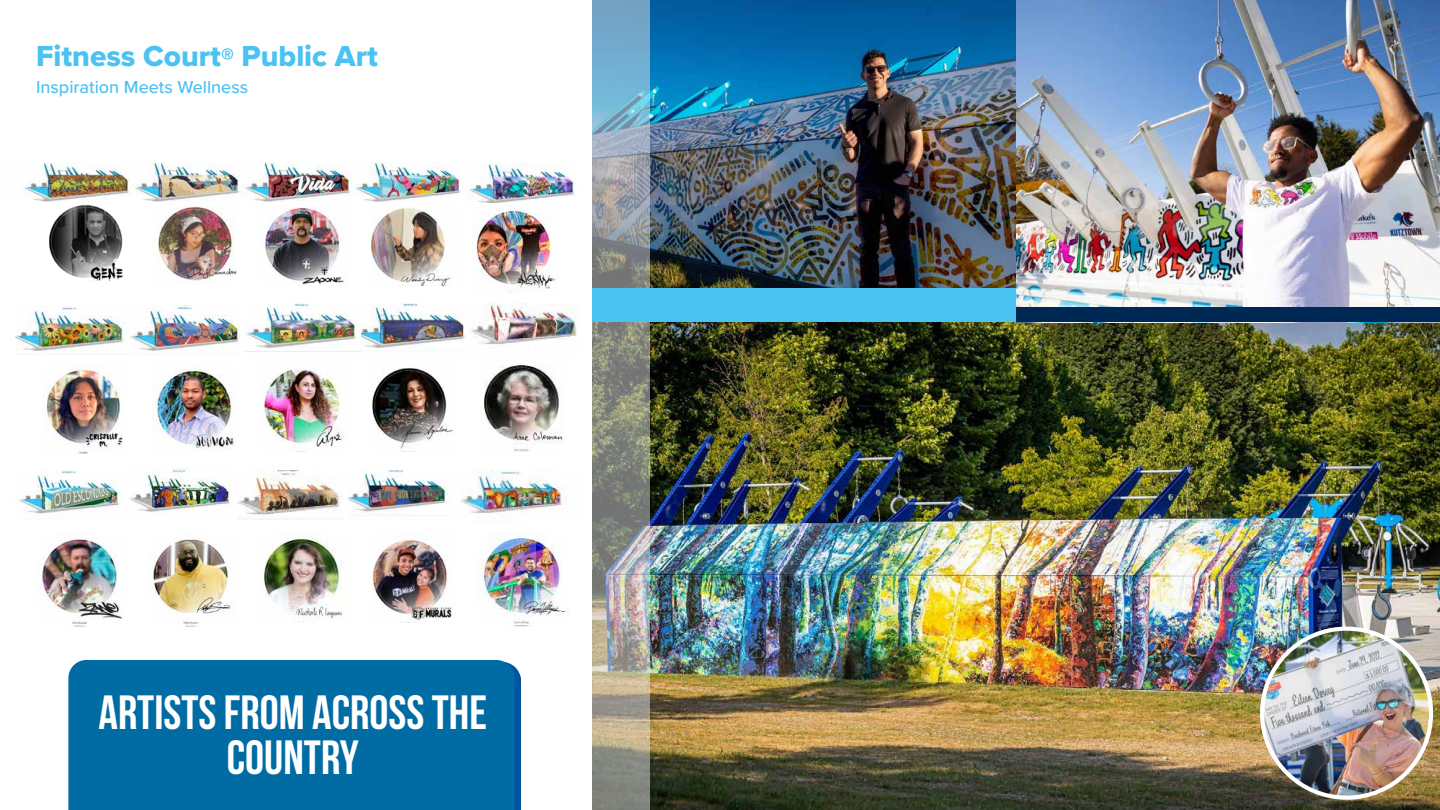
<style>
.page{position:relative;width:1440px;height:810px;background:#fff}
.page>*{position:absolute;margin:0;border:0;box-sizing:border-box;transform-origin:0 0}
.t1{font:700 48px/45.4px "Bebas Neue";color:#fff;text-align:center}
.t2{font:30px "Proxima Nova Extrabld";color:#4ac2f2}
.t3{font:500 18px "Proxima Nova";color:#4ac2f2}
.s1{font-family:"Proxima Nova";font-weight:700;font-size:26px;color:#0fb3f2}
</style>
<div class="page">
<img style="left:650px;top:0;width:366px;height:288px">
<img style="left:650px;top:322px;width:790px;height:488px">
<img style="left:592px;top:0;width:58px;height:810px">
<img style="left:476px;top:205px;width:81px;height:84px">
<img style="left:49px;top:204px;width:74px;height:78px">
<img style="left:157px;top:206px;width:80px;height:75px">
<img style="left:262px;top:207px;width:82px;height:78px">
<img style="left:371px;top:207px;width:80px;height:79px">
<img style="left:1016px;top:0;width:424px;height:307px">
<img style="left:42px;top:537px;width:80px;height:90px">
<img style="left:263px;top:534px;width:80px;height:89px">
<img style="left:477px;top:535px;width:92px;height:91px">
<img style="left:153px;top:369px;width:81px;height:81px">
<img style="left:43px;top:366px;width:80px;height:88px">
<img style="left:261px;top:368px;width:81px;height:83px">
<img style="left:372px;top:368px;width:81px;height:81px">
<img style="left:372px;top:538px;width:80px;height:85px">
<img style="left:484px;top:365px;width:79px;height:86px">
<div style="left:68px;top:660px;width:446px;height:150px;background:#006ca3"></div>
<div style="left:1016px;top:307px;width:424px;height:15px;background:#002855"></div>
<img style="left:1262px;top:629px;width:169px;height:169px;border-radius:84px">
<div style="left:1260px;top:627px;width:173px;height:173px;border:4px solid #fff;border-radius:50%"></div>
<img style="left:21px;top:162px;width:492px;height:40px">
<img style="left:467px;top:164px;width:108px;height:39px">
<img style="left:130px;top:469px;width:101px;height:45px">
<img style="left:237px;top:470px;width:105px;height:50px">
<img style="left:461px;top:470px;width:105px;height:48px">
<img style="left:130px;top:305px;width:109px;height:46px">
<img style="left:16px;top:307px;width:110px;height:48px">
<img style="left:245px;top:304px;width:220px;height:48px">
<img style="left:348px;top:470px;width:102px;height:46px">
<img style="left:471px;top:304px;width:106px;height:41px">
<img style="left:153px;top:539px;width:78px;height:88px">
<img style="left:19px;top:470px;width:100px;height:45px">
<div style="left:592px;top:288px;width:424px;height:34px;background:#4ac2f2"></div>
<p class="t2" style="left:36px;top:34px;width:343px">Fitness Court<span class="s1">®</span> Public Art</p>
<p class="t3" style="left:36px;top:74px;width:214px">Inspiration Meets Wellness</p>
<p class="t1" style="left:98px;top:689px;width:390px">ARTISTS FROM ACROSS THE<br>COUNTRY</p>
</div>
